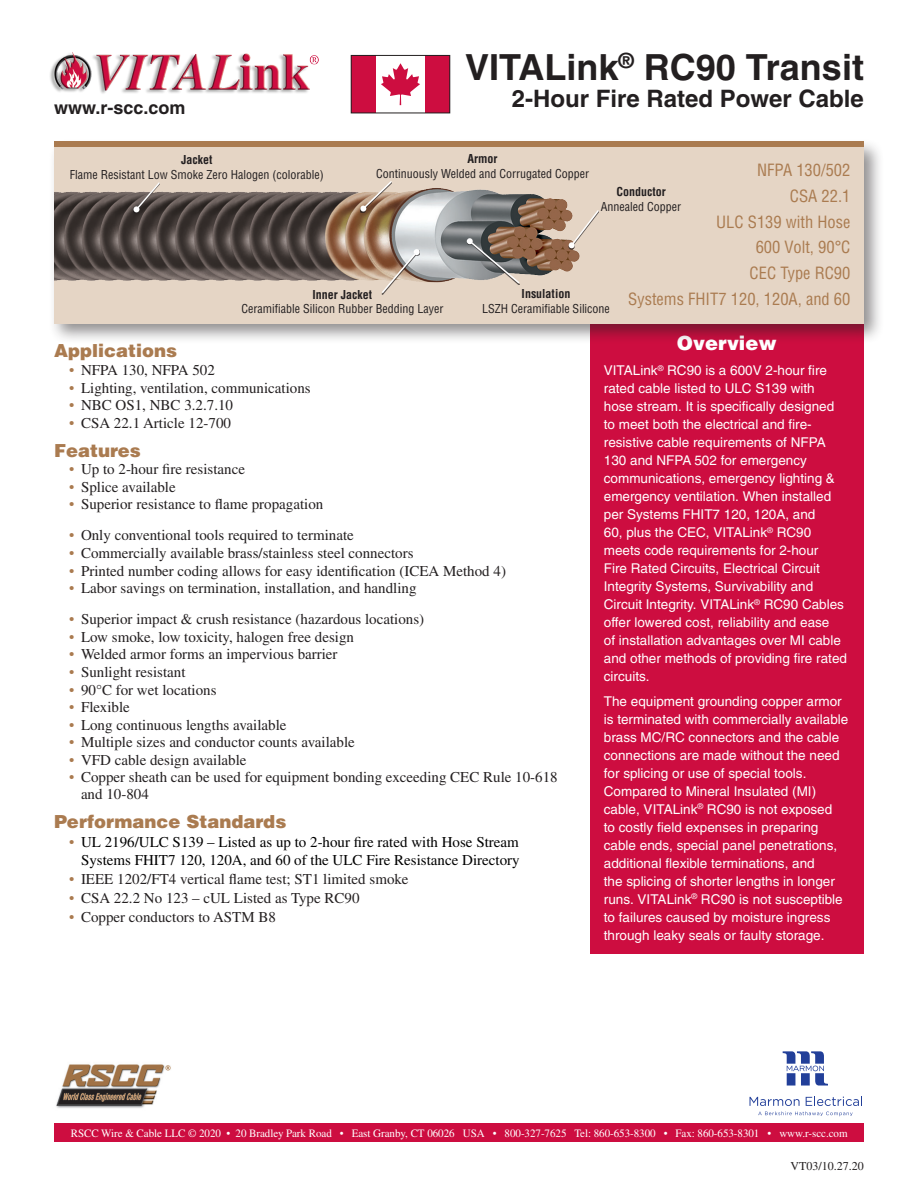
<style>
.page{position:relative;width:918px;height:1188px;background:#fff}
.page>*{position:absolute;margin:0;border:0;box-sizing:border-box;transform-origin:0 0}
.t1{font:700 36px "Helvetica";color:#231f20}
.t2{font:700 24px "Helvetica";color:#231f20}
.t3{font:900 19.5px "Helvetica";color:#fff}
.t4{font:900 18px "Helvetica";color:#aa7b50}
.t5{font:700 18px "Helvetica";color:#231f20}
.t6{font:condensed 16.5px/25.8px "Helvetica";color:#aa7b50;text-align:right}
.t7{font:15px/16.5px "Times";color:#231f20}
.t8{font:15px/18px "Times";color:#000;text-align:right}
.t9{font:13.5px/18px "Helvetica";color:#fff}
.t10{font:condensed 12px "Helvetica";color:#231f20}
.t11{font:700 condensed 12px "Helvetica";color:#231f20}
.t12{font:12px "Times";color:#231f20}
.t13{font:11.25px "Times";letter-spacing:-.005em;color:#fff}
.s1{color:#aa7b50}
</style>
<div class="page">
<div style="left:54px;top:1124px;width:810px;height:18px;background:#cd0d40"></div>
<img style="left:56px;top:1064px;width:115px;height:44px">
<svg style="left:783px;top:1051px;width:45px;height:35px"></svg>
<svg style="left:750px;top:1096px;width:112px;height:20px"></svg>
<div style="left:590px;top:321px;width:273px;height:632px;background:#cd0d40"></div>
<div style="left:48px;top:138px;width:837px;height:207px;background:#231f20;opacity:.5"></div>
<svg style="left:54px;top:147px;width:810px;height:177px;background:#c1b2a5"></svg>
<div style="left:54px;top:141px;width:810px;height:6px;background:#aa7b50"></div>
<img style="left:50px;top:52px;width:269px;height:42px">
<div style="left:352px;top:56px;width:24px;height:57px;background:#cd0d40"></div>
<div style="left:425px;top:56px;width:24px;height:57px;background:#cd0d40"></div>
<svg style="left:381px;top:63px;width:39px;height:42px"></svg>
<div style="left:351px;top:55px;width:99px;height:58px;border:1px solid #231f20"></div>
<img style="left:245px;top:188px;width:188px;height:5px">
<svg style="left:467px;top:238px;width:54px;height:47px;background:#8e857d"></svg>
<svg style="left:380px;top:249px;width:40px;height:46px;background:#bfad9f"></svg>
<div style="left:133px;top:183px;width:27px;height:30px;background:#231f20;opacity:.75"></div>
<svg style="left:133px;top:181px;width:29px;height:31px"></svg>
<div style="left:360px;top:182px;width:32px;height:31px;background:#231f20;opacity:.75"></div>
<svg style="left:360px;top:179px;width:34px;height:33px"></svg>
<div style="left:569px;top:211px;width:30px;height:38px;background:#231f20;opacity:.75"></div>
<svg style="left:569px;top:208px;width:31px;height:40px"></svg>
<h3 class="t5" style="left:54px;top:97px;width:133px">www.r-scc.com</h3>
<h1 class="t1" style="left:465px;top:46px;width:400px">VITALink<sup>®</sup> RC90 Transit</h1>
<h2 class="t2" style="left:512px;top:84px;width:354px">2-Hour Fire Rated Power Cable</h2>
<p class="t11" style="left:468px;top:151px;width:31px">Armor</p>
<p class="t10" style="left:376px;top:166px;width:215px">Continuously Welded and Corrugated Copper</p>
<p class="t11" style="left:181px;top:153px;width:33px">Jacket</p>
<p class="t10" style="left:70px;top:167px;width:255px">Flame Resistant Low Smoke Zero Halogen (colorable)</p>
<p class="t6" style="left:628px;top:157px;width:224px">NFPA 130/502<br>CSA 22.1<br>ULC S139 with Hose<br>600 Volt, 90°C<br>CEC Type RC90<br>Systems FHIT7 120, 120A, and 60</p>
<p class="t11" style="left:616px;top:184px;width:51px">Conductor</p>
<p class="t10" style="left:601px;top:199px;width:82px">Annealed Copper</p>
<p class="t11" style="left:522px;top:286px;width:50px">Insulation</p>
<p class="t10" style="left:482px;top:301px;width:129px">LSZH Ceramifiable Silicone</p>
<p class="t11" style="left:313px;top:288px;width:61px">Inner Jacket</p>
<p class="t10" style="left:241px;top:301px;width:203px">Ceramifiable Silicon Rubber Bedding Layer</p>
<h3 class="t4" style="left:54px;top:339px;width:125px">Applications</h3>
<p class="t7" style="left:69px;top:362px;width:147px"><span class="s1">•</span> NFPA 130, NFPA 502</p>
<p class="t7" style="left:69px;top:379px;width:243px"><span class="s1">•</span> Lighting, ventilation, communications</p>
<p class="t7" style="left:69px;top:397px;width:166px"><span class="s1">•</span> NBC OS1, NBC 3.2.7.10</p>
<p class="t7" style="left:69px;top:414px;width:163px"><span class="s1">•</span> CSA 22.1 Article 12-700</p>
<h3 class="t4" style="left:54px;top:438px;width:88px">Features</h3>
<p class="t7" style="left:69px;top:461px;width:178px"><span class="s1">•</span> Up to 2-hour fire resistance</p>
<p class="t7" style="left:69px;top:478px;width:108px"><span class="s1">•</span> Splice available</p>
<p class="t7" style="left:69px;top:496px;width:256px"><span class="s1">•</span> Superior resistance to flame propagation</p>
<p class="t7" style="left:69px;top:527px;width:286px"><span class="s1">•</span> Only conventional tools required to terminate</p>
<p class="t7" style="left:69px;top:545px;width:346px"><span class="s1">•</span> Commercially available brass/stainless steel connectors</p>
<p class="t7" style="left:69px;top:562px;width:438px"><span class="s1">•</span> Printed number coding allows for easy identification (ICEA Method 4)</p>
<p class="t7" style="left:69px;top:580px;width:349px"><span class="s1">•</span> Labor savings on termination, installation, and handling</p>
<p class="t7" style="left:69px;top:611px;width:357px"><span class="s1">•</span> Superior impact &amp; crush resistance (hazardous locations)</p>
<p class="t7" style="left:69px;top:628px;width:287px"><span class="s1">•</span> Low smoke, low toxicity, halogen free design</p>
<p class="t7" style="left:69px;top:646px;width:270px"><span class="s1">•</span> Welded armor forms an impervious barrier</p>
<p class="t7" style="left:69px;top:664px;width:118px"><span class="s1">•</span> Sunlight resistant</p>
<p class="t7" style="left:69px;top:681px;width:149px"><span class="s1">•</span> 90°C for wet locations</p>
<p class="t7" style="left:69px;top:699px;width:62px"><span class="s1">•</span> Flexible</p>
<p class="t7" style="left:69px;top:716px;width:219px"><span class="s1">•</span> Long continuous lengths available</p>
<p class="t7" style="left:69px;top:734px;width:287px"><span class="s1">•</span> Multiple sizes and conductor counts available</p>
<p class="t7" style="left:69px;top:751px;width:179px"><span class="s1">•</span> VFD cable design available</p>
<p class="t7" style="left:81px;top:769px;width:478px;text-indent:-12px"><span class="s1">•</span> Copper sheath can be used for equipment bonding exceeding CEC Rule 10-618 and 10-804</p>
<h3 class="t4" style="left:54px;top:810px;width:234px">Performance Standards</h3>
<p class="t8" style="left:69px;top:833px;width:452px"><span class="s1">•</span> UL 2196/ULC S139 – Listed as up to 2-hour fire rated with Hose Stream<br>Systems FHIT7 120, 120A, and 60 of the ULC Fire Resistance Directory</p>
<p class="t7" style="left:69px;top:871px;width:341px"><span class="s1">•</span> IEEE 1202/FT4 vertical flame test; ST1 limited smoke</p>
<p class="t7" style="left:69px;top:890px;width:292px"><span class="s1">•</span> CSA 22.2 No 123 – cUL Listed as Type RC90</p>
<p class="t7" style="left:69px;top:909px;width:208px"><span class="s1">•</span> Copper conductors to ASTM B8</p>
<h3 class="t3" style="left:677px;top:331px;width:101px">Overview</h3>
<p class="t9" style="left:604px;top:361px;width:245px">VITALink<sup>®</sup> RC90 is a 600V 2-hour fire rated cable listed to ULC S139 with hose stream. It is specifically designed to meet both the electrical and fire&shy;resistive cable requirements of NFPA 130 and NFPA 502 for emergency communications, emergency lighting &amp; emergency ventilation. When installed per Systems FHIT7 120, 120A, and<br>60, plus the CEC, VITALink<sup>®</sup> RC90 meets code requirements for 2-hour<br>Fire Rated Circuits, Electrical Circuit Integrity Systems, Survivability and Circuit Integrity. VITALink<sup>®</sup> RC90 Cables offer lowered cost, reliability and ease<br>of installation advantages over MI cable and other methods of providing fire rated circuits.</p>
<p class="t9" style="left:604px;top:692px;width:246px">The equipment grounding copper armor is terminated with commercially available brass MC/RC connectors and the cable connections are made without the need for splicing or use of special tools.<br>Compared to Mineral Insulated (MI) cable, VITALink<sup>®</sup> RC90 is not exposed<br>to costly field expenses in preparing cable ends, special panel penetrations, additional flexible terminations, and<br>the splicing of shorter lengths in longer runs. VITALink<sup>®</sup> RC90 is not susceptible to failures caused by moisture ingress through leaky seals or faulty storage.</p>
<p class="t13" style="left:71px;top:1127px;width:778px">RSCC Wire &amp; Cable LLC © 2020 • 20 Bradley Park Road • East Granby, CT 06026 USA • 800-327-7625 Tel: 860-653-8300 • Fax: 860-653-8301 • www.r-scc.com</p>
<p class="t12" style="left:791px;top:1160px;width:75px">VT03/10.27.20</p>
</div>
